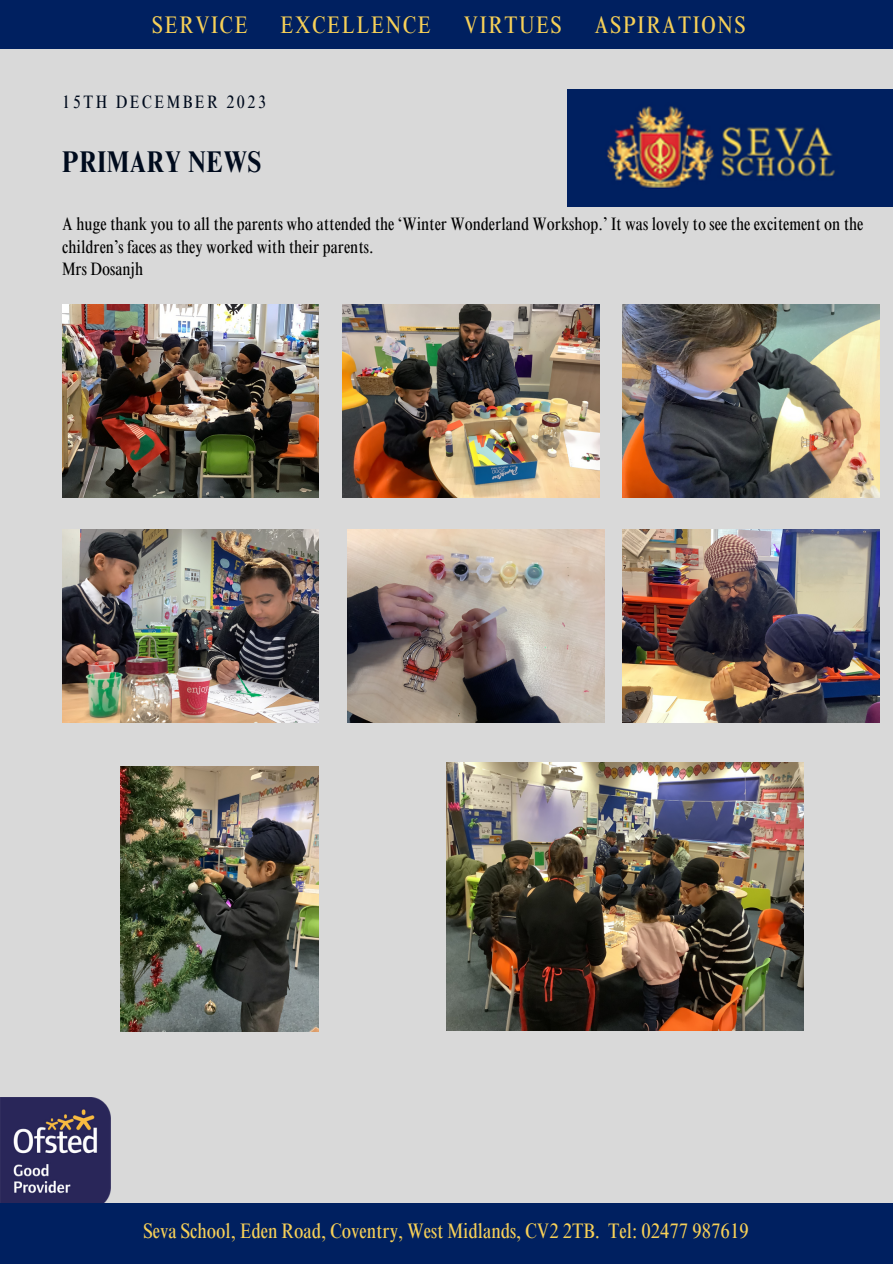
<style>
.page{position:relative;width:893px;height:1264px;background:#fff}
.page>*{position:absolute;margin:0;border:0;box-sizing:border-box;transform-origin:0 0}
.t1{font:700 condensed 30px "Times NRMT Pro";letter-spacing:.02em;color:#000b1d}
.t2{font:condensed 24px "Times NRMT Pro";letter-spacing:.07em;color:#f7d057}
.t3{font:condensed 21px "Times NRMT Pro";color:#f7d057}
.t4{font:condensed 18px/22.5px "Times NRMT Pro";color:#000}
.t5{font:condensed 18px "Times NRMT Pro";letter-spacing:.14em;color:#000b1d}
</style>
<div class="page">
<div style="left:0;top:0;width:892px;height:1263px;background:#d9d9d9"></div>
<img style="left:567px;top:89px;width:325px;height:117px">
<div style="left:0;top:0;width:892px;height:48px;background:#002060"></div>
<img style="left:0;top:1097px;width:110px;height:106px">
<div style="left:0;top:1203px;width:892px;height:60px;background:#002060"></div>
<img style="left:62px;top:305px;width:257px;height:192px">
<img style="left:342px;top:305px;width:257px;height:192px">
<img style="left:62px;top:529px;width:257px;height:193px">
<img style="left:622px;top:305px;width:257px;height:192px">
<img style="left:348px;top:529px;width:256px;height:193px">
<img style="left:446px;top:762px;width:357px;height:268px">
<img style="left:120px;top:766px;width:198px;height:265px">
<img style="left:622px;top:529px;width:257px;height:193px">
<p class="t2" style="left:152px;top:16px;width:97px">SERVICE</p>
<p class="t2" style="left:280px;top:16px;width:152px">EXCELLENCE</p>
<p class="t2" style="left:463px;top:16px;width:99px">VIRTUES</p>
<p class="t2" style="left:594px;top:16px;width:152px">ASPIRATIONS</p>
<p class="t5" style="left:62px;top:95px;width:205px">15TH DECEMBER 2023</p>
<p class="t1" style="left:62px;top:150px;width:200px">PRIMARY NEWS</p>
<p class="t4" style="left:62px;top:215px;width:802px">A huge thank you to all the parents who attended the ‘Winter Wonderland Workshop.’ It was lovely to see the excitement on the children’s faces as they worked with their parents.</p>
<p class="t4" style="left:62px;top:260px;width:82px">Mrs Dosanjh</p>
<p class="t3" style="left:143px;top:1222px;width:606px">Seva School, Eden Road, Coventry, West Midlands, CV2 2TB. Tel: 02477 987619</p>
</div>
